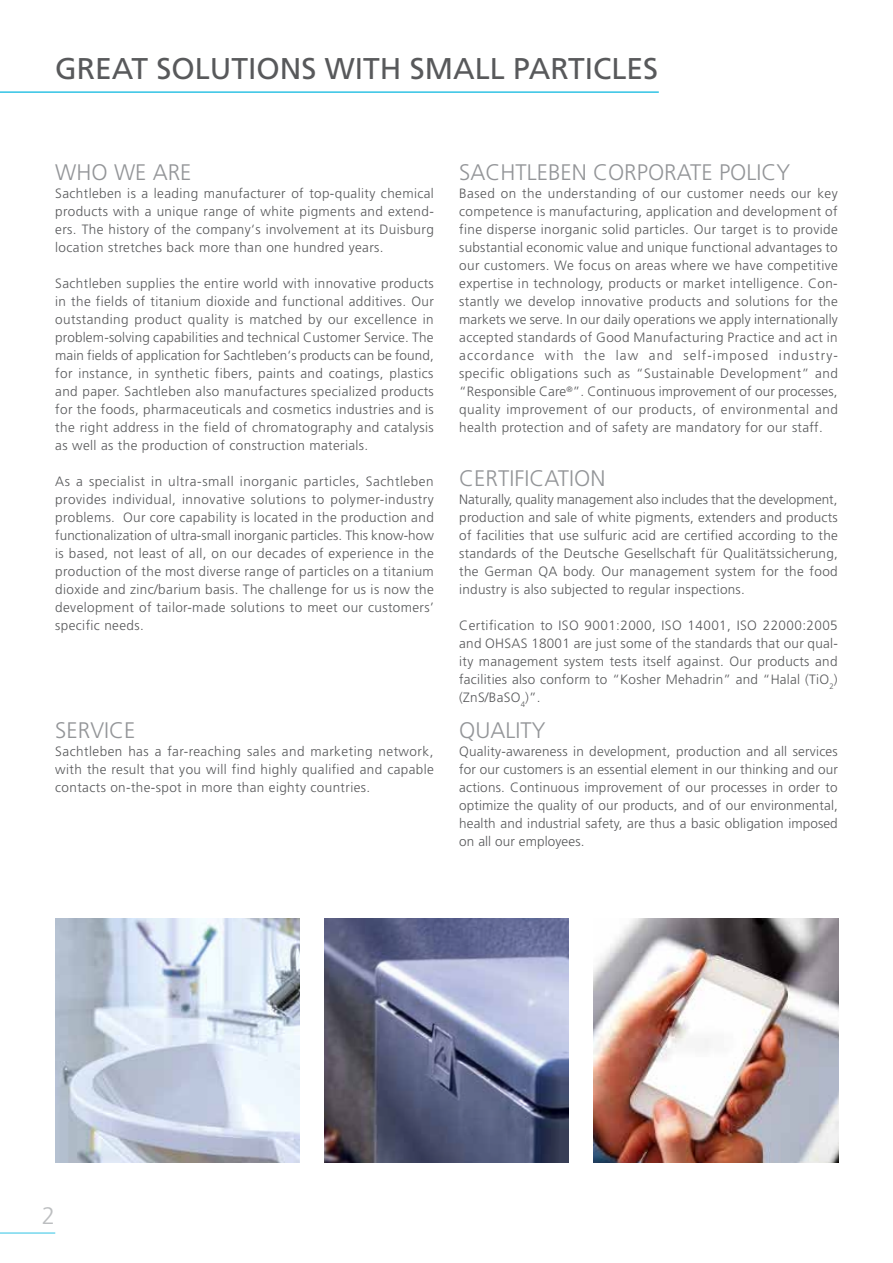
<style>
.page{position:relative;width:893px;height:1263px;background:#fff}
.page>*{position:absolute;margin:0;border:0;box-sizing:border-box;transform-origin:0 0}
.t1{font:30px "Frutiger";color:#58595b}
.t2{font:300 24px "Frutiger";color:#bcbec0}
.t3{font:300 22.5px "Frutiger";color:#939598}
.t4{font:300 13.5px/18px "Frutiger";letter-spacing:.03em;color:#58595b;text-align:justify}
</style>
<div class="page">
<hr style="left:0;top:91px;width:659px;height:2px;background:#30c3e5">
<img style="left:324px;top:918px;width:244px;height:244px">
<img style="left:55px;top:918px;width:244px;height:244px">
<img style="left:594px;top:918px;width:244px;height:244px">
<hr style="left:0;top:1233px;width:55px;height:1px;background:#30c3e5">
<h1 class="t1" style="left:55px;top:51px;width:601px">GREAT SOLUTIONS WITH SMALL PARTICLES</h1>
<h3 class="t3" style="left:55px;top:160px;width:111px">Who we are</h3>
<p class="t4" style="left:55px;top:184px;width:380px">Sachtleben is a leading manufacturer of top-quality chemical products with a unique range of white pigments and extend&shy;ers. The history of the company‘s involvement at its Duisburg location stretches back more than one hundred years.</p>
<p class="t4" style="left:55px;top:274px;width:380px">Sachtleben supplies the entire world with innovative products in the fields of titanium dioxide and functional additives. Our outstanding product quality is matched by our excellence in problem-solving capabilities and technical Customer Service. The main fields of application for Sachtleben‘s products can be found, for instance, in synthetic fibers, paints and coatings, plastics and paper. Sachtleben also manufactures specialized products for the foods, pharmaceuticals and cosmetics industries and is the right address in the field of chromatography and catalysis as well as the production of construction materials.</p>
<p class="t4" style="left:55px;top:472px;width:380px">As a specialist in ultra-small inorganic particles, Sachtleben provides individual, innovative solutions to polymer-industry problems. Our core capability is located in the production and functionalization of ultra-small inorganic particles. This know-how is based, not least of all, on our decades of experience in the production of the most diverse range of particles on a titanium dioxide and zinc/barium basis. The challenge for us is now the development of tailor-made solutions to meet our customers’ specific needs.</p>
<h3 class="t3" style="left:55px;top:718px;width:82px">Service</h3>
<p class="t4" style="left:55px;top:742px;width:380px">Sachtleben has a far-reaching sales and marketing network, with the result that you will find highly qualified and capable contacts on-the-spot in more than eighty countries.</p>
<h3 class="t3" style="left:459px;top:160px;width:333px">Sachtleben corporate policy</h3>
<p class="t4" style="left:459px;top:184px;width:380px">Based on the understanding of our customer needs our key competence is manufacturing, application and development of fine disperse inorganic solid particles. Our target is to provide substantial economic value and unique functional advantages to our customers. We focus on areas where we have competitive expertise in technology, products or market intelligence. Con&shy;stantly we develop innovative products and solutions for the markets we serve. In our daily operations we apply internationally accepted standards of Good Manufacturing Practice and act in accordance with the law and self-imposed industry&shy;specific obligations such as “Sustainable Development” and “Responsible Care<sup>®</sup>”. Continuous improvement of our processes, quality improvement of our products, of environmental and health protection and of safety are mandatory for our staff.</p>
<h3 class="t3" style="left:459px;top:466px;width:148px">certification</h3>
<p class="t4" style="left:459px;top:490px;width:380px">Naturally, quality management also includes that the development, production and sale of white pigments, extenders and products of facilities that use sulfuric acid are certified according to the standards of the Deutsche Gesellschaft für Qualitätssicherung, the German QA body. Our management system for the food industry is also subjected to regular inspections.</p>
<p class="t4" style="left:459px;top:616px;width:380px">Certification to ISO 9001:2000, ISO 14001, ISO 22000:2005 and OHSAS 18001 are just some of the standards that our qual&shy;ity management system tests itself against. Our products and facilities also conform to “Kosher Mehadrin” and “Halal (TiO <sub>2</sub>) (ZnS/BaSO<sub>4</sub>)”.</p>
<h3 class="t3" style="left:459px;top:718px;width:88px">Quality</h3>
<p class="t4" style="left:459px;top:742px;width:380px">Quality-awareness in development, production and all services for our customers is an essential element in our thinking and our actions. Continuous improvement of our processes in order to optimize the quality of our products, and of our environmental, health and industrial safety, are thus a basic obligation imposed on all our employees.</p>
<h2 class="t2" style="left:42px;top:1202px;width:15px">2</h2>
</div>
